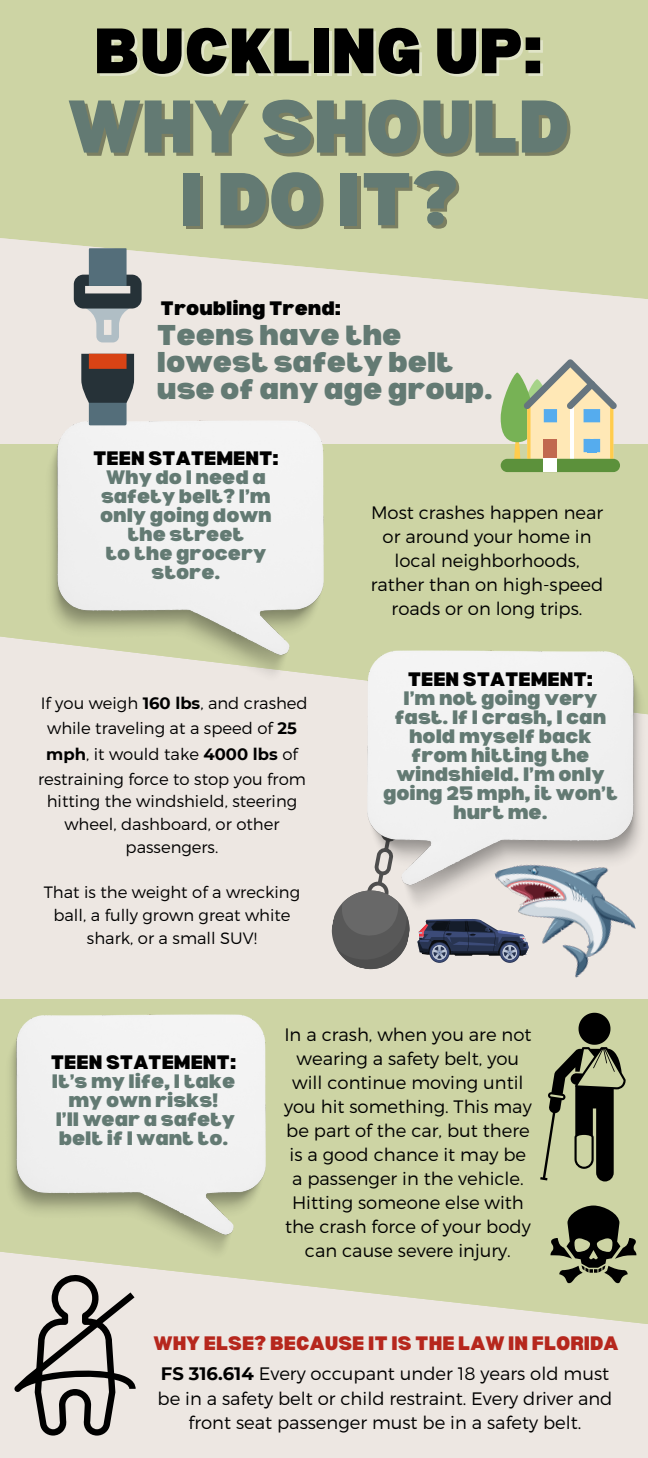
<style>
.page{position:relative;width:648px;height:1458px;background:#fff}
.page>*{position:absolute;margin:0;border:0;box-sizing:border-box;transform-origin:0 0}
.t1{font:900 72.9px "Bernoru";color:#637a73}
.t2{font:900 62.55px "Bernoru";color:#000}
.t3{font:900 28.12px/27px "Bernoru";color:#637a73}
.t4{font:900 19.12px/19.1px "Bernoru";color:#637a73;text-align:center}
.t5{font:900 19.12px "Bernoru";color:#b6271d}
.t6{font:900 19.12px "Bernoru";color:#000}
.t7{font:300 18px/24.1px "Montserrat";color:#000;text-align:center}
.t8{font:300 16.43px/22.7px "Montserrat";color:#000;text-align:center}
.s1{color:#000}
.s2{font-weight:700}
</style>
<div class="page">
<div style="left:0;top:310px;width:648px;height:135px;background:#ede7e2"></div>
<svg style="left:0;top:0;width:648px;height:310px;fill:#cdd4a4"></svg>
<div style="left:0;top:445px;width:648px;height:359px;background:#cdd4a4"></div>
<div style="left:0;top:636px;width:648px;height:363px;background:#ede7e2"></div>
<div style="left:0;top:999px;width:648px;height:368px;background:#cdd4a4"></div>
<svg style="left:0;top:1252px;width:648px;height:206px;fill:#ede7e2"></svg>
<img style="left:44px;top:420px;width:280px;height:263px">
<img style="left:368px;top:650px;width:280px;height:263px">
<img style="left:4px;top:1015px;width:261px;height:246px">
<img style="left:494px;top:840px;width:150px;height:151px">
<svg style="left:501px;top:359px;width:116px;height:103px"></svg>
<div style="left:501px;top:459px;width:119px;height:13px;background:#5c913b;border-radius:7px"></div>
<div style="left:544px;top:459px;width:13px;height:13px;background:#fff"></div>
<svg style="left:540px;top:1013px;width:86px;height:169px"></svg>
<svg style="left:551px;top:1206px;width:85px;height:77px"></svg>
<svg style="left:325px;top:745px;width:203px;height:231px"></svg>
<svg style="left:14px;top:1274px;width:122px;height:162px"></svg>
<div style="left:89px;top:391px;width:38px;height:34px;background:#546e7a"></div>
<svg style="left:61px;top:245px;width:94px;height:177px"></svg>
<div style="left:89px;top:354px;width:38px;height:15px;background:#d84315"></div>
<p class="t2" style="left:94px;top:15px;width:450px">BUCKLING UP:</p>
<h3 class="t1" style="left:68px;top:85px;width:504px">WHY SHOULD</h3>
<p class="t1" style="left:179px;top:158px;width:280px">I DO IT?</p>
<h5 class="t6" style="left:161px;top:297px;width:182px">Troubling Trend:</h5>
<h5 class="t3" style="left:157px;top:320px;width:337px">Teens have the lowest safety belt use of any age group.</h5>
<h6 class="t4" style="left:93px;top:448px;width:187px"><span class="s1">TEEN STATEMENT:<br></span>Why do I need a safety belt? I’m only going down the street<br>to the grocery store.</h6>
<p class="t8" style="left:38px;top:690px;width:271px;line-height:25.2px">If you weigh <span class="s2">160 lbs</span>, and crashed while traveling at a speed of <span class="s2">25 mph</span>, it would take <span class="s2">4000 lbs</span> of restraining force to stop you from</p>
<p class="t8" style="left:47px;top:789px;width:252px">hitting the windshield, steering wheel, dashboard, or other passengers.</p>
<h5 class="t8" style="left:44px;top:880px;width:258px">That is the weight of a wrecking ball, a fully grown great white shark, or a small SUV!</h5>
<p class="t7" style="left:371px;top:500px;width:234px">Most crashes happen near or around your home in local neighborhoods, rather than on high-speed roads or on long trips.</p>
<p class="t4" style="left:383px;top:668px;width:236px"><span class="s1">TEEN STATEMENT:<br></span>I’m not going very fast. If I crash, I can hold myself back from hitting the windshield. I’m only going 25 mph, it won’t hurt me.</p>
<p class="t4" style="left:51px;top:1052px;width:187px"><span class="s1">TEEN STATEMENT:<br></span>It’s my life, I take my own risks!<br>I’ll wear a safety belt if I want to.</p>
<p class="t7" style="left:284px;top:1022px;width:249px">In a crash, when you are not wearing a safety belt, you will continue moving until you hit something. This may be part of the car, but there is a good chance it may be a passenger in the vehicle.<br>Hitting someone else with the crash force of your body can cause severe injury.</p>
<p class="t5" style="left:153px;top:1332px;width:467px">WHY ELSE? BECAUSE IT IS THE LAW IN FLORIDA</p>
<p class="t7" style="left:158px;top:1360px;width:456px;line-height:24.8px"><span class="s2">FS 316.614</span> Every occupant under 18 years old must be in a safety belt or child restraint. Every driver and front seat passenger must be in a safety belt.</p>
</div>
